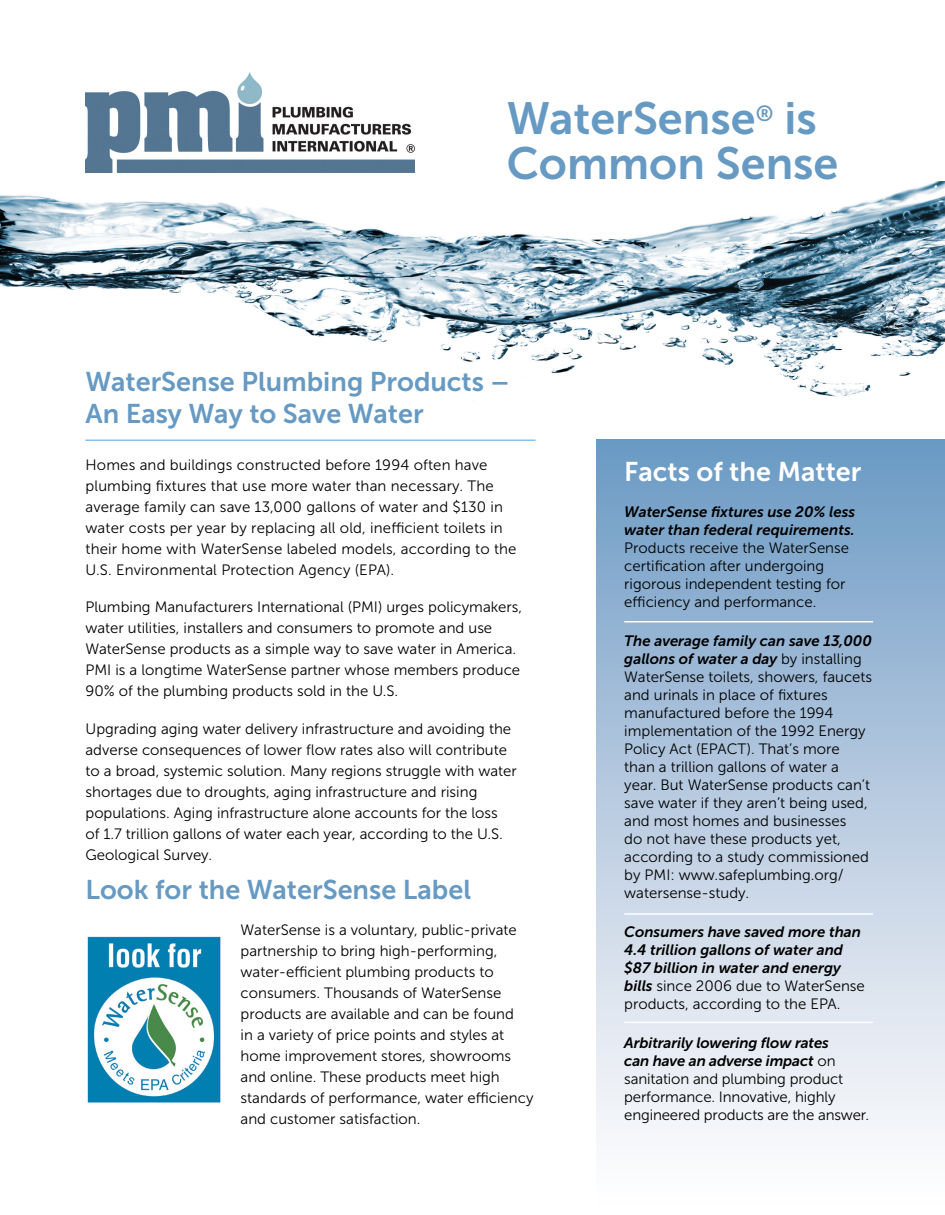
<style>
.page{position:relative;width:945px;height:1215px;background:#fff}
.page>*{position:absolute;margin:0;border:0;box-sizing:border-box;transform-origin:0 0}
.headline{font:45px/45px "Museo Sans 700";color:#679ac3}
.headline-2{font:27px/32.4px "Museo Sans 700";color:#679ac3}
.headline-3{font:27px "Museo Sans 700";color:#fff}
.body_1{font:15px/21px "Museo Sans 300";color:#000}
.body_1-2{font:italic 15px/18px "Museo Sans 700";color:#000}
.s1{font-family:"Museo Sans 700";font-style:italic}
.s2{font-family:"Museo Sans 300";font-style:normal}
</style>
<div class="page">
<img style="left:0;top:182px;width:945px;height:215px">
<div style="left:597px;top:440px;width:348px;height:775px;background:linear-gradient(to bottom,#6e9ac4,#fff)"></div>
<hr style="left:86px;top:440px;width:450px;height:1px;background:#87c1e9">
<hr style="left:624px;top:621px;width:249px;height:2px;background:#fff">
<hr style="left:624px;top:913px;width:249px;height:2px;background:#fff">
<hr style="left:624px;top:1022px;width:249px;height:1px;background:#fff">
<img style="left:86px;top:72px;width:329px;height:100px">
<img style="left:87px;top:936px;width:134px;height:167px">
<p class="headline" style="left:507px;top:95px;width:333px">WaterSense<sup>®</sup> is<br>Common Sense</p>
<p class="headline-2" style="left:86px;top:365px;width:426px">WaterSense Plumbing Products –<br>An Easy Way to Save Water</p>
<p class="body_1" style="left:86px;top:454px;width:433px">Homes and buildings constructed before 1994 often have plumbing fixtures that use more water than necessary. The average family can save 13,000 gallons of water and $130 in water costs per year by replacing all old, inefficient toilets in their home with WaterSense labeled models, according to the U.S. Environmental Protection Agency (EPA).</p>
<p class="body_1" style="left:86px;top:596px;width:438px">Plumbing Manufacturers International (PMI) urges policymakers, water utilities, installers and consumers to promote and use WaterSense products as a simple way to save water in America.<br>PMI is a longtime WaterSense partner whose members produce 90% of the plumbing products sold in the U.S.</p>
<p class="body_1" style="left:86px;top:718px;width:433px">Upgrading aging water delivery infrastructure and avoiding the adverse consequences of lower flow rates also will contribute to a broad, systemic solution. Many regions struggle with water shortages due to droughts, aging infrastructure and rising populations. Aging infrastructure alone accounts for the loss<br>of 1.7 trillion gallons of water each year, according to the U.S.<br>Geological Survey.</p>
<p class="headline-2" style="left:86px;top:873px;width:387px">Look for the WaterSense Label</p>
<p class="body_1" style="left:241px;top:919px;width:294px">WaterSense is a voluntary, public-private partnership to bring high-performing, water-efficient plumbing products to consumers. Thousands of WaterSense products are available and can be found<br>in a variety of price points and styles at home improvement stores, showrooms and online. These products meet high standards of performance, water efficiency and customer satisfaction.</p>
<p class="headline-3" style="left:624px;top:456px;width:239px">Facts of the Matter</p>
<p class="body_1" style="left:624px;top:503px;width:233px;line-height:18px"><span class="s1">WaterSense fixtures use 20% less water than federal requirements.<br></span>Products receive the WaterSense certification after undergoing rigorous independent testing for efficiency and performance.</p>
<p class="body_1" style="left:624px;top:632px;width:249px;line-height:18px"><span class="s1">The average family can save 13,000 gallons of water a day</span> by installing<br>WaterSense toilets, showers, faucets and urinals in place of fixtures manufactured before the 1994 implementation of the 1992 Energy<br>Policy Act (EPACT). That’s more than a trillion gallons of water a year. But WaterSense products can’t save water if they aren’t being used, and most homes and businesses<br>do not have these products yet, according to a study commissioned by PMI: www.safeplumbing.org/ watersense-study.</p>
<p class="body_1-2" style="left:624px;top:923px;width:242px">Consumers have saved more than<br>4.4 trillion gallons of water and $87 billion in water and energy bills <span class="s2">since 2006 due to WaterSense products, according to the EPA.</span></p>
<p class="body_1" style="left:624px;top:1034px;width:247px;line-height:18px"><span class="s1">Arbitrarily lowering flow rates<br>can have an adverse impact</span> on sanitation and plumbing product performance. Innovative, highly engineered products are the answer.</p>
</div>
